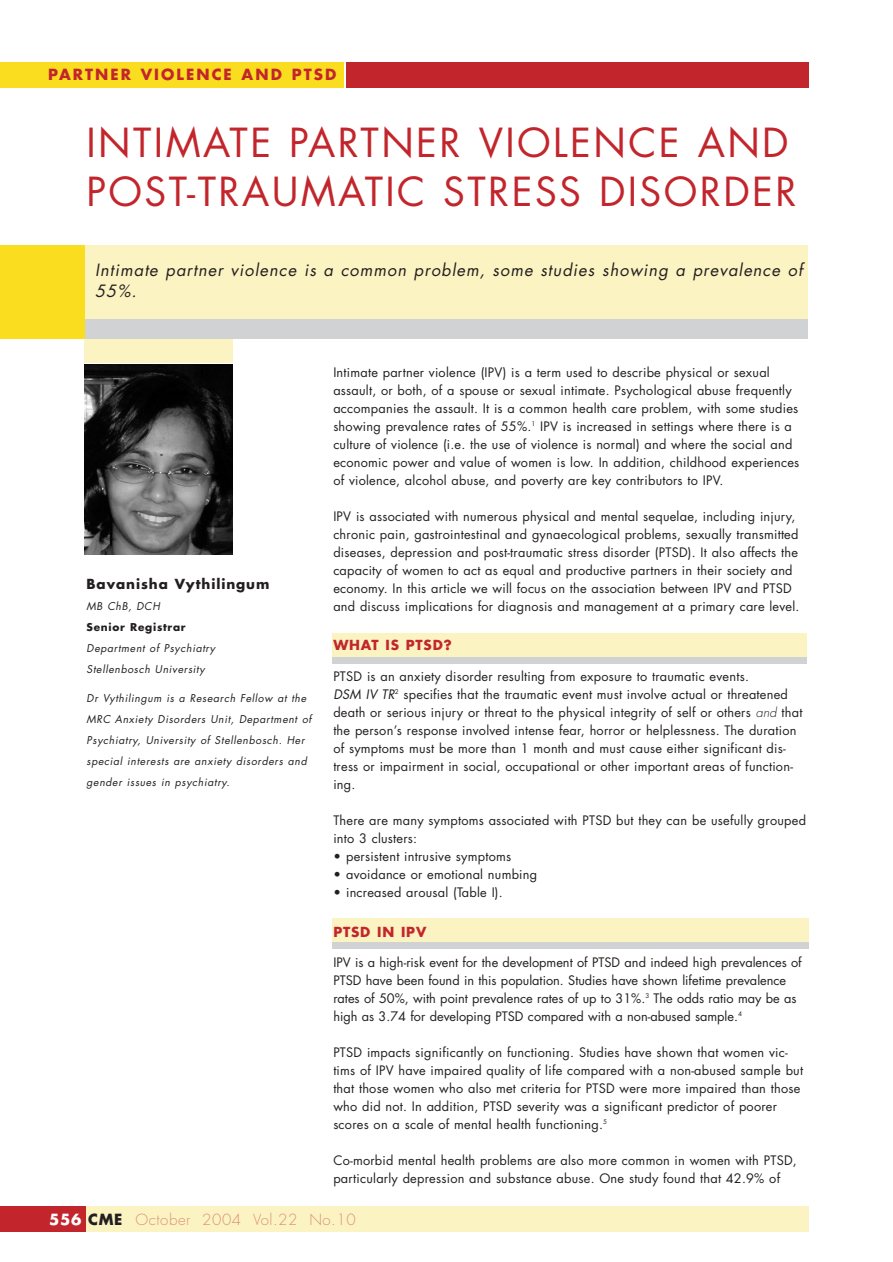
<style>
.page{position:relative;width:893px;height:1262px;background:#fff}
.page>*{position:absolute;margin:0;border:0;box-sizing:border-box;transform-origin:0 0}
.t1{font:39px/49.5px "Futura";letter-spacing:.06em;color:#c2262c}
.t2{font:italic 16.5px/21px "Futura";letter-spacing:.06em;color:#231f20}
.t3{font:300 15px "Futura";letter-spacing:.035em;color:#db9079}
.t4{font:700 15px "Futura";letter-spacing:.135em;color:#c2262c}
.t5{font:700 13.5px "Futura";letter-spacing:.06em;color:#c2262c}
.t6{font:700 13.5px "Futura";letter-spacing:.07em;color:#231f20}
.t7{font:12.75px/18px "Futura";letter-spacing:.02em;color:#231f20}
.t8{font:12.75px/18px "Futura";color:#231f20}
.t9{font:italic 10.5px/21px "Futura";letter-spacing:.06em;color:#231f20}
.t10{font:700 10.5px "Futura";letter-spacing:.07em;color:#231f20}
.s1{font-style:italic}
.s2{font-weight:300;font-style:italic}
.s3{font-weight:700;color:#fff}
.s4{font-weight:700;color:#231f20}
</style>
<div class="page">
<div style="left:332px;top:918px;width:476px;height:24px;background:#fcf3c2"></div>
<div style="left:332px;top:942px;width:476px;height:6px;background:#d1d2d4"></div>
<div style="left:333px;top:633px;width:473px;height:24px;background:#fcf3c2"></div>
<div style="left:333px;top:657px;width:473px;height:6px;background:#d1d2d4"></div>
<div style="left:84px;top:318px;width:149px;height:45px;background:#fcf3c2"></div>
<div style="left:0;top:245px;width:807px;height:94px;background:#d1d2d4"></div>
<div style="left:85px;top:245px;width:722px;height:73px;background:#fcf3c2"></div>
<div style="left:0;top:245px;width:84px;height:94px;background:#fadd1f"></div>
<img style="left:84px;top:364px;width:149px;height:190px">
<div style="left:346px;top:62px;width:462px;height:25px;background:#c2262c"></div>
<div style="left:0;top:62px;width:343px;height:25px;background:#fadd1f"></div>
<div style="left:0;top:1206px;width:808px;height:26px;background:#fcf3c2"></div>
<div style="left:0;top:1206px;width:85px;height:26px;background:#c2262c"></div>
<p class="t4" style="left:48px;top:68px;width:289px">PARTNER VIOLENCE AND PTSD</p>
<h1 class="t1" style="left:87px;top:121px;width:711px">INTIMATE PARTNER VIOLENCE AND<br>POST-TRAUMATIC STRESS DISORDER</h1>
<p class="t2" style="left:95px;top:261px;width:709px">Intimate partner violence is a common problem, some studies showing a prevalence of<br>55%.</p>
<p class="t6" style="left:87px;top:577px;width:184px">Bavanisha Vythilingum</p>
<p class="t9" style="left:87px;top:596px;width:75px">MB ChB, DCH</p>
<p class="t10" style="left:87px;top:622px;width:101px">Senior Registrar</p>
<p class="t9" style="left:87px;top:638px;width:130px">Department of Psychiatry<br>Stellenbosch University</p>
<p class="t9" style="left:87px;top:689px;width:226px">Dr Vythilingum is a Research Fellow at the MRC Anxiety Disorders Unit, Department of Psychiatry, University of Stellenbosch. Her special interests are anxiety disorders and gender issues in psychiatry.</p>
<p class="t7" style="left:333px;top:364px;width:467px">Intimate partner violence (IPV) is a term used to describe physical or sexual assault, or both, of a spouse or sexual intimate. Psychological abuse frequently accompanies the assault. It is a common health care problem, with some studies showing prevalence rates of 55%.<sup>1</sup> IPV is increased in settings where there is a culture of violence (i.e. the use of violence is normal) and where the social and economic power and value of women is low. In addition, childhood experiences of violence, alcohol abuse, and poverty are key contributors to IPV.</p>
<p class="t7" style="left:333px;top:508px;width:467px">IPV is associated with numerous physical and mental sequelae, including injury, chronic pain, gastrointestinal and gynaecological problems, sexually transmitted diseases, depression and post-traumatic stress disorder (PTSD). It also affects the capacity of women to act as equal and productive partners in their society and economy. In this article we will focus on the association between IPV and PTSD and discuss implications for diagnosis and management at a primary care level.</p>
<p class="t5" style="left:333px;top:639px;width:120px">WHAT IS PTSD?</p>
<p class="t7" style="left:333px;top:668px;width:470px">PTSD is an anxiety disorder resulting from exposure to traumatic events.<br><span class="s1">DSM IV TR</span><sup>2</sup> specifies that the traumatic event must involve actual or threatened death or serious injury or threat to the physical integrity of self or others <span class="s2">and</span> that the person’s response involved intense fear, horror or helplessness. The duration of symptoms must be more than 1 month and must cause either significant dis&shy;tress or impairment in social, occupational or other important areas of function&shy;ing.</p>
<p class="t7" style="left:333px;top:812px;width:474px">There are many symptoms associated with PTSD but they can be usefully grouped into 3 clusters:</p>
<p class="t7" style="left:333px;top:848px;width:179px">• persistent intrusive symptoms</p>
<p class="t7" style="left:333px;top:866px;width:205px">• avoidance or emotional numbing</p>
<p class="t7" style="left:333px;top:884px;width:171px">• increased arousal (Table I).</p>
<p class="t5" style="left:333px;top:925px;width:94px">PTSD IN IPV</p>
<p class="t8" style="left:333px;top:954px;width:470px">IPV is a high-risk event for the development of PTSD and indeed high prevalences of PTSD have been found in this population. Studies have shown lifetime prevalence rates of 50%, with point prevalence rates of up to 31%.<sup>3</sup> The odds ratio may be as high as 3.74 for developing PTSD compared with a non-abused sample.<sup>4</sup></p>
<p class="t7" style="left:333px;top:1044px;width:471px">PTSD impacts significantly on functioning. Studies have shown that women vic&shy;tims of IPV have impaired quality of life compared with a non-abused sample but that those women who also met criteria for PTSD were more impaired than those who did not. In addition, PTSD severity was a significant predictor of poorer scores on a scale of mental health functioning.<sup>5</sup></p>
<p class="t7" style="left:333px;top:1152px;width:465px">Co-morbid mental health problems are also more common in women with PTSD, particularly depression and substance abuse. One study found that 42.9% of</p>
<p class="t3" style="left:49px;top:1212px;width:308px"><span class="s3">556</span> <span class="s4">CME</span> October 2004 Vol.22 No.10</p>
</div>
